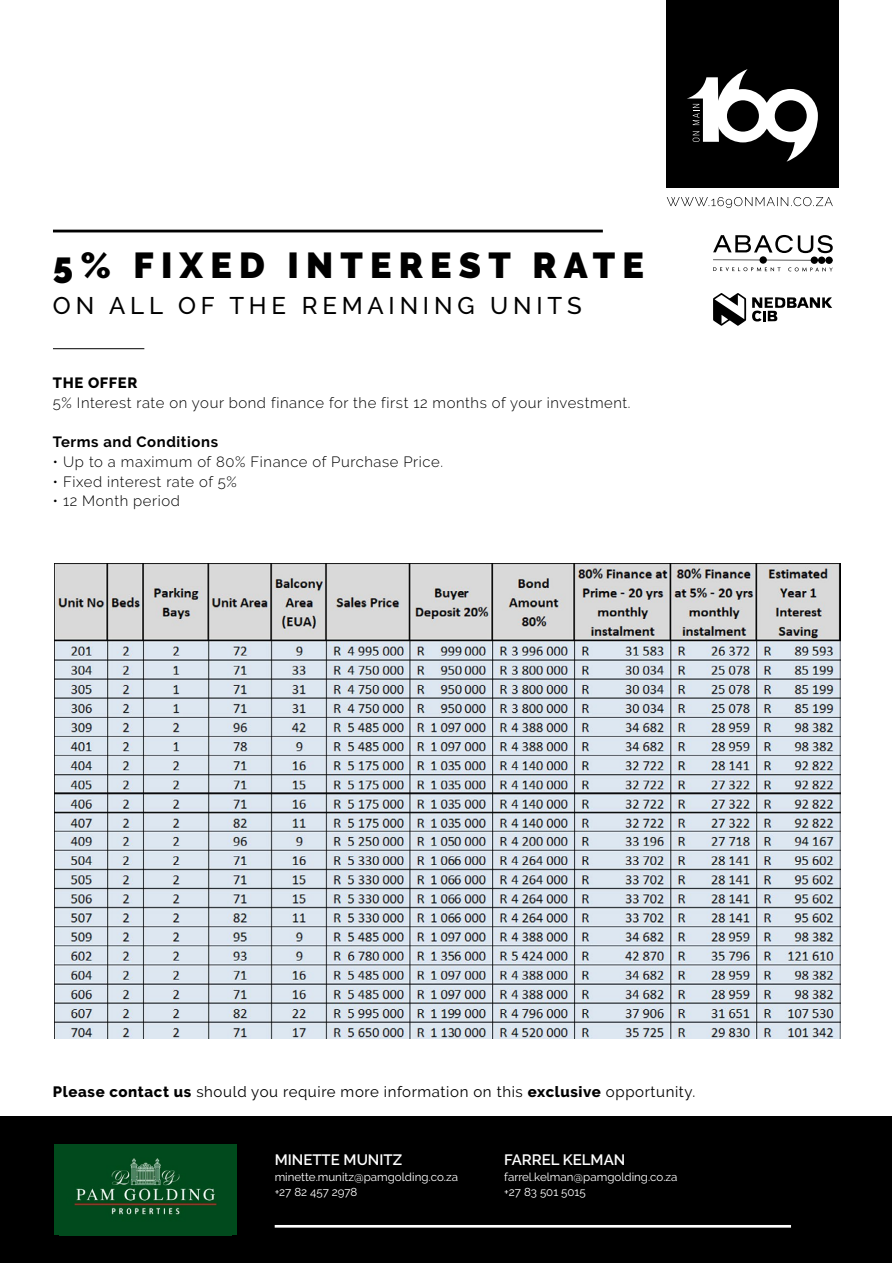
<style>
.page{position:relative;width:893px;height:1263px;background:#fff}
.page>*{position:absolute;margin:0;border:0;box-sizing:border-box;transform-origin:0 0}
.t1{font:900 36px "Raleway";letter-spacing:.2em;color:#000}
.t2{font:500 24px "Raleway";letter-spacing:.2em;color:#000}
.t3{font:15px "Raleway";letter-spacing:.04em;color:#000}
.t4{font:600 15px "Raleway";color:#fff}
.t5{font:300 14.85px "Raleway";letter-spacing:.04em;color:#000}
.t6{font:700 14.85px "Raleway";letter-spacing:.04em;color:#000}
.t7{font:800 14.85px "Raleway";letter-spacing:.04em;color:#000}
.t8{font:11.55px/15.5px "Raleway";color:#fff}
.s1{font-weight:800}
</style>
<div class="page">
<div style="left:1px;top:1116px;width:891px;height:147px;background:#000"></div>
<img style="left:54px;top:563px;width:786px;height:475px">
<hr style="left:53px;top:230px;width:550px;height:2px;background:#000">
<hr style="left:53px;top:348px;width:91px;height:1px;background:#000">
<div style="left:54px;top:1144px;width:183px;height:91px;background:#004b1c"></div>
<img style="left:74px;top:1158px;width:143px;height:57px">
<div style="left:667px;top:0;width:172px;height:187px;background:#000"></div>
<svg style="left:687px;top:69px;width:131px;height:93px"></svg>
<svg style="left:667px;top:197px;width:166px;height:11px"></svg>
<svg style="left:713px;top:259px;width:98px;height:2px"></svg>
<div style="left:825px;top:257px;width:8px;height:7px;background:#000;border-radius:50%"></div>
<div style="left:818px;top:257px;width:7px;height:7px;background:#000;border-radius:50%"></div>
<div style="left:811px;top:256px;width:7px;height:8px;background:#000;border-radius:50%"></div>
<div style="left:759px;top:256px;width:8px;height:8px;background:#000;border-radius:50%"></div>
<svg style="left:713px;top:235px;width:120px;height:18px"></svg>
<svg style="left:713px;top:267px;width:67px;height:4px"></svg>
<svg style="left:788px;top:267px;width:45px;height:4px"></svg>
<svg style="left:713px;top:293px;width:33px;height:33px"></svg>
<svg style="left:752px;top:297px;width:80px;height:25px"></svg>
<hr style="left:275px;top:1225px;width:516px;height:2px;background:#fff">
<h1 class="t1" style="left:53px;top:244px;width:592px">5% FIXED INTEREST RATE</h1>
<h2 class="t2" style="left:53px;top:292px;width:530px">ON ALL OF THE REMAINING UNITS</h2>
<p class="t7" style="left:53px;top:374px;width:86px">THE OFFER</p>
<p class="t5" style="left:53px;top:394px;width:579px">5% Interest rate on your bond finance for the first 12 months of your investment.</p>
<p class="t6" style="left:53px;top:433px;width:167px">Terms and Conditions</p>
<p class="t5" style="left:53px;top:453px;width:392px">• Up to a maximum of 80% Finance of Purchase Price.</p>
<p class="t5" style="left:53px;top:473px;width:185px">• Fixed interest rate of 5%</p>
<p class="t5" style="left:53px;top:493px;width:129px">• 12 Month period</p>
<p class="t3" style="left:53px;top:1083px;width:644px"><span class="s1">Please contact us</span> should you require more information on this <span class="s1">exclusive</span> opportunity.</p>
<p class="t4" style="left:275px;top:1151px;width:129px">MINETTE MUNITZ</p>
<p class="t8" style="left:275px;top:1169px;width:185px">minette.munitz@pamgolding.co.za +27 82 457 2978</p>
<p class="t4" style="left:504px;top:1151px;width:122px">FARREL KELMAN</p>
<p class="t8" style="left:504px;top:1169px;width:175px">farrel.kelman@pamgolding.co.za +27 83 501 5015</p>
</div>
